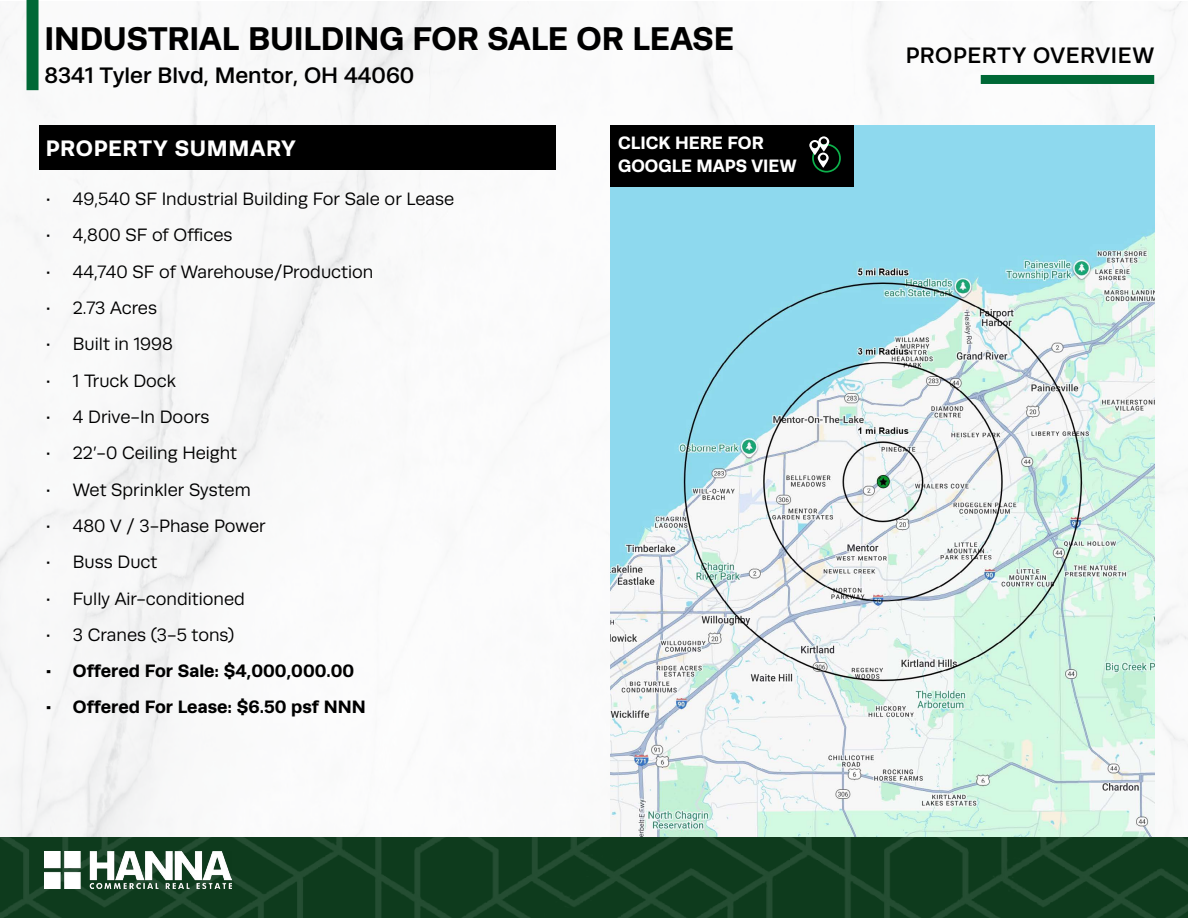
<style>
.page{position:relative;width:1188px;height:918px;background:#fff}
.page>*{position:absolute;margin:0;border:0;box-sizing:border-box;transform-origin:0 0}
.t1{font:700 33px "Runda";letter-spacing:-.005em;color:#000}
.t2{font:500 22.5px "Runda";color:#000}
.t3{font:500 22.5px "Runda";letter-spacing:.03em;color:#000}
.t4{font:700 22.5px "Runda";letter-spacing:.03em;color:#fff}
.t5{font:18px "Runda";color:#000}
.t6{font:700 18px "Runda";color:#000}
.t7{font:700 18px/22.8px "Runda";color:#fff}
</style>
<div class="page">
<img style="left:0;top:2px;width:749px;height:835px">
<img style="left:867px;top:2px;width:321px;height:835px">
<img style="left:610px;top:125px;width:544px;height:712px">
<div style="left:27px;top:0;width:12px;height:90px;background:#006836"></div>
<img style="left:0;top:837px;width:1188px;height:81px">
<img style="left:45px;top:852px;width:186px;height:37px">
<div style="left:39px;top:125px;width:516px;height:44px;background:#000"></div>
<div style="left:610px;top:125px;width:243px;height:62px;background:#000"></div>
<div style="left:812px;top:144px;width:29px;height:29px;border:2px solid #0db14b;border-radius:50%"></div>
<svg style="left:809px;top:136px;width:20px;height:32px"></svg>
<div style="left:981px;top:75px;width:173px;height:9px;background:#006836"></div>
<h1 class="t1" style="left:45px;top:19px;width:691px">INDUSTRIAL BUILDING FOR SALE OR LEASE</h1>
<p class="t2" style="left:45px;top:62px;width:371px">8341 Tyler Blvd, Mentor, OH 44060</p>
<p class="t4" style="left:46px;top:134px;width:251px">PROPERTY SUMMARY</p>
<p class="t5" style="left:46px;top:189px;width:410px">• 49,540 SF Industrial Building For Sale or Lease</p>
<p class="t5" style="left:46px;top:225px;width:188px">• 4,800 SF of Offices</p>
<p class="t5" style="left:46px;top:262px;width:329px">• 44,740 SF of Warehouse/Production</p>
<p class="t5" style="left:46px;top:298px;width:113px">• 2.73 Acres</p>
<p class="t5" style="left:46px;top:334px;width:129px">• Built in 1998</p>
<p class="t5" style="left:46px;top:371px;width:132px">• 1 Truck Dock</p>
<p class="t5" style="left:46px;top:407px;width:165px">• 4 Drive-In Doors</p>
<p class="t5" style="left:46px;top:443px;width:193px">• 22’-0 Ceiling Height</p>
<p class="t5" style="left:46px;top:479px;width:206px">• Wet Sprinkler System</p>
<p class="t5" style="left:46px;top:516px;width:221px">• 480 V / 3-Phase Power</p>
<p class="t5" style="left:46px;top:552px;width:113px">• Buss Duct</p>
<p class="t5" style="left:46px;top:588px;width:200px">• Fully Air-conditioned</p>
<p class="t5" style="left:46px;top:625px;width:190px">• 3 Cranes (3-5 tons)</p>
<p class="t6" style="left:46px;top:660px;width:310px">• Offered For Sale: $4,000,000.00</p>
<p class="t6" style="left:46px;top:696px;width:321px">• Offered For Lease: $6.50 psf NNN</p>
<p class="t7" style="left:618px;top:131px;width:180px">CLICK HERE FOR<br>GOOGLE MAPS VIEW</p>
<p class="t3" style="left:906px;top:43px;width:250px">PROPERTY OVERVIEW</p>
</div>
